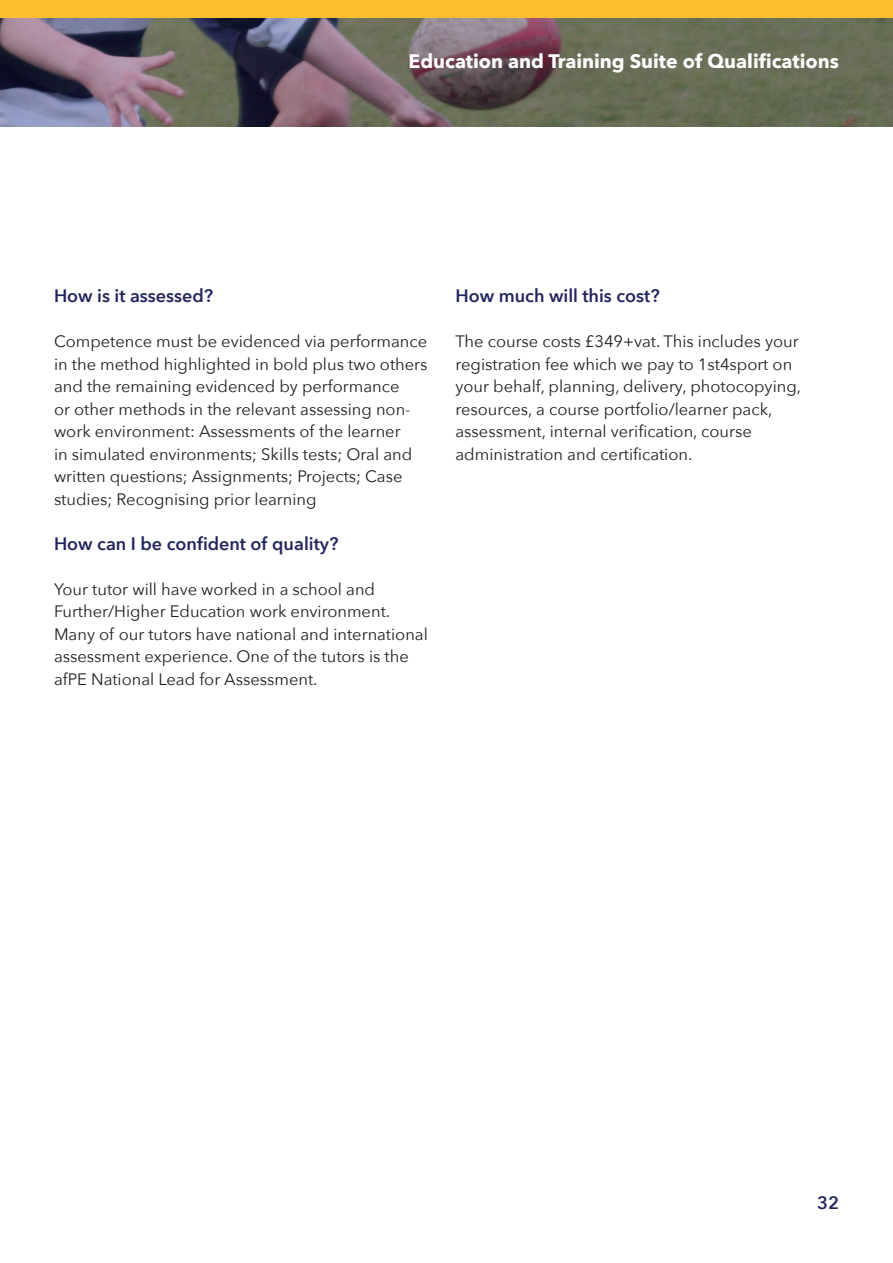
<style>
.page{position:relative;width:893px;height:1263px;background:#fff}
.page>*{position:absolute;margin:0;border:0;box-sizing:border-box;transform-origin:0 0}
.t1{font:700 19.5px "Avenir Next";color:#fff}
.Paragraph_Style_1{font:600 18px "Avenir Next";color:#23265e}
.Paragraph_Style_1-2{font:16.5px/22.5px "Avenir Next";color:#231f20}
</style>
<div class="page">
<svg style="left:0;top:18px;width:893px;height:108px;background:#6b6662"></svg>
<div style="left:0;top:0;width:893px;height:18px;background:#fdbf2d"></div>
<p class="t1" style="left:409px;top:44px;width:432px">Education and Training Suite of Qualifications</p>
<p class="Paragraph_Style_1" style="left:54px;top:280px;width:161px">How is it assessed?</p>
<p class="Paragraph_Style_1-2" style="left:54px;top:329px;width:375px">Competence must be evidenced via performance in the method highlighted in bold plus two others and the remaining evidenced by performance<br>or other methods in the relevant assessing non&shy;work environment: Assessments of the learner<br>in simulated environments; Skills tests; Oral and written questions; Assignments; Projects; Case studies; Recognising prior learning</p>
<p class="Paragraph_Style_1" style="left:54px;top:528px;width:286px">How can I be confident of quality?</p>
<p class="Paragraph_Style_1-2" style="left:54px;top:577px;width:375px">Your tutor will have worked in a school and Further/Higher Education work environment.<br>Many of our tutors have national and international assessment experience. One of the tutors is the afPE National Lead for Assessment.</p>
<p class="Paragraph_Style_1" style="left:455px;top:280px;width:206px">How much will this cost?</p>
<p class="Paragraph_Style_1-2" style="left:455px;top:329px;width:347px">The course costs £349+vat. This includes your registration fee which we pay to 1st4sport on your behalf, planning, delivery, photocopying, resources, a course portfolio/learner pack, assessment, internal verification, course administration and certification.</p>
<p class="Paragraph_Style_1" style="left:817px;top:1187px;width:23px">32</p>
</div>
